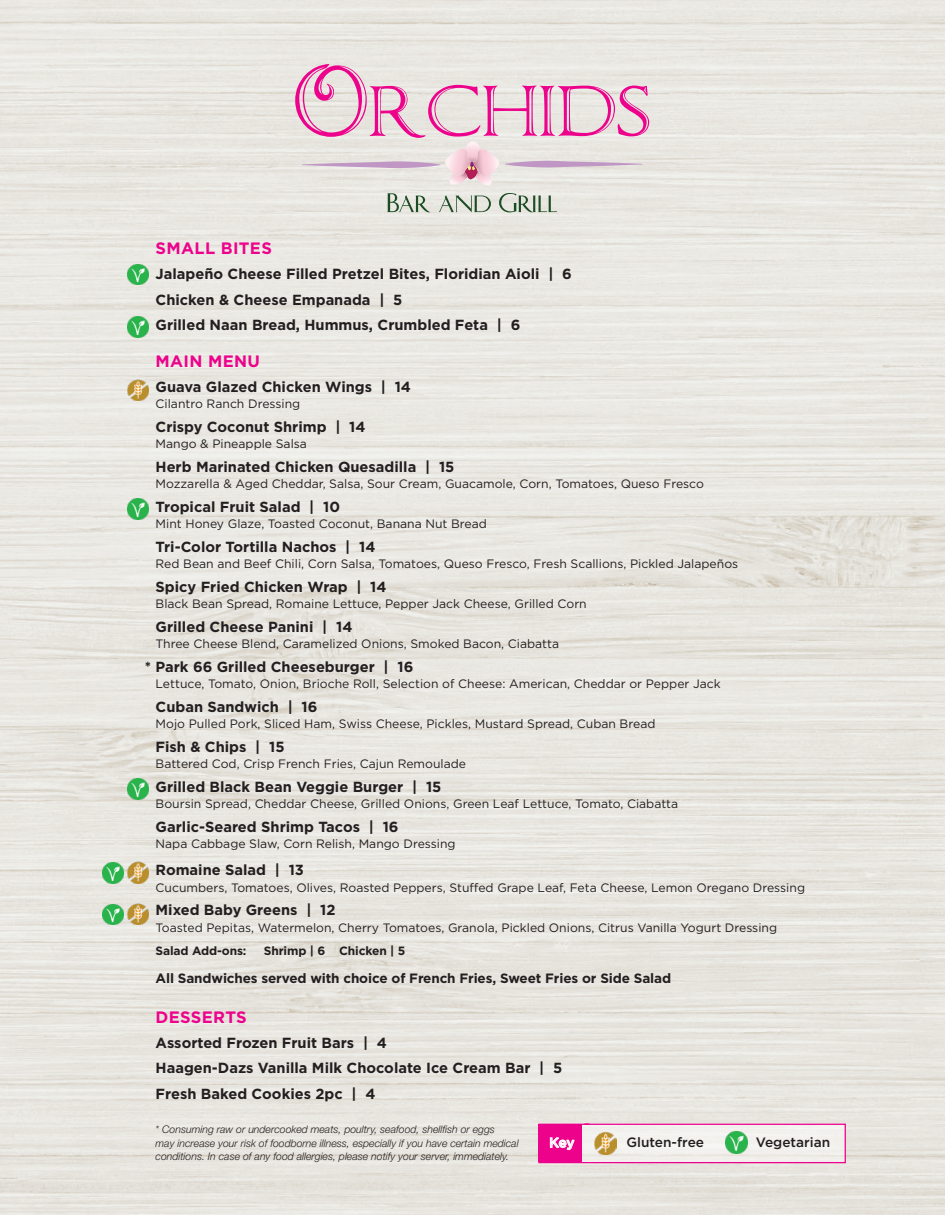
<style>
.page{position:relative;width:945px;height:1215px;background:#fff}
.page>*{position:absolute;margin:0;border:0;box-sizing:border-box;transform-origin:0 0}
.t1{font:700 16.5px "Gotham";letter-spacing:.02em;color:#ed028c}
.t2{font:700 14.7px "Gotham";color:#231f20}
.t3{font:700 13.5px "Gotham";letter-spacing:-.01em;color:#231f20}
.t4{font:500 13.5px "Gotham";color:#231f20}
.t5{font:500 13.5px "Gotham";color:#fff}
.t6{font:12.15px "Gotham";color:#231f20}
.t7{font:700 12px "Gotham";letter-spacing:-.01em;color:#231f20}
.t8{font:italic 300 10.5px/13.5px "Helvetica Neue";color:#231f20}
</style>
<div class="page">
<img style="left:0;top:0;width:945px;height:1215px">
<svg style="left:387px;top:193px;width:43px;height:19px"></svg>
<svg style="left:439px;top:195px;width:52px;height:17px"></svg>
<svg style="left:499px;top:193px;width:58px;height:19px"></svg>
<svg style="left:295px;top:64px;width:354px;height:122px;background:#e8ccd7"></svg>
<img style="left:128px;top:378px;width:21px;height:23px">
<img style="left:103px;top:904px;width:20px;height:21px">
<img style="left:128px;top:902px;width:21px;height:23px">
<img style="left:103px;top:863px;width:20px;height:20px">
<img style="left:128px;top:861px;width:21px;height:22px">
<img style="left:128px;top:498px;width:21px;height:21px">
<img style="left:128px;top:316px;width:21px;height:21px">
<img style="left:128px;top:264px;width:21px;height:21px">
<svg style="left:538px;top:1123px;width:309px;height:41px"></svg>
<img style="left:594px;top:1131px;width:22px;height:24px">
<img style="left:725px;top:1132px;width:22px;height:22px">
<img style="left:128px;top:779px;width:21px;height:21px">
<p class="t1" style="left:156px;top:239px;width:118px">SMALL BITES</p>
<p class="t2" style="left:156px;top:265px;width:418px">Jalapeño Cheese Filled Pretzel Bites, Floridian Aioli | 6</p>
<p class="t2" style="left:156px;top:291px;width:248px">Chicken &amp; Cheese Empanada | 5</p>
<p class="t2" style="left:156px;top:316px;width:366px">Grilled Naan Bread, Hummus, Crumbled Feta | 6</p>
<p class="t1" style="left:156px;top:351px;width:106px">MAIN MENU</p>
<p class="t2" style="left:156px;top:378px;width:257px">Guava Glazed Chicken Wings | 14</p>
<p class="t6" style="left:156px;top:396px;width:146px">Cilantro Ranch Dressing</p>
<p class="t2" style="left:156px;top:418px;width:211px">Crispy Coconut Shrimp | 14</p>
<p class="t6" style="left:156px;top:436px;width:153px">Mango &amp; Pineapple Salsa</p>
<p class="t2" style="left:156px;top:458px;width:300px">Herb Marinated Chicken Quesadilla | 15</p>
<p class="t6" style="left:156px;top:476px;width:550px">Mozzarella &amp; Aged Cheddar, Salsa, Sour Cream, Guacamole, Corn, Tomatoes, Queso Fresco</p>
<p class="t2" style="left:156px;top:498px;width:186px">Tropical Fruit Salad | 10</p>
<p class="t6" style="left:156px;top:516px;width:333px">Mint Honey Glaze, Toasted Coconut, Banana Nut Bread</p>
<p class="t2" style="left:156px;top:538px;width:221px">Tri-Color Tortilla Nachos | 14</p>
<p class="t6" style="left:156px;top:556px;width:584px">Red Bean and Beef Chili, Corn Salsa, Tomatoes, Queso Fresco, Fresh Scallions, Pickled Jalapeños</p>
<p class="t2" style="left:156px;top:578px;width:232px">Spicy Fried Chicken Wrap | 14</p>
<p class="t6" style="left:156px;top:596px;width:433px">Black Bean Spread, Romaine Lettuce, Pepper Jack Cheese, Grilled Corn</p>
<p class="t2" style="left:156px;top:618px;width:198px">Grilled Cheese Panini | 14</p>
<p class="t6" style="left:156px;top:636px;width:405px">Three Cheese Blend, Caramelized Onions, Smoked Bacon, Ciabatta</p>
<p class="t2" style="left:145px;top:658px;width:270px">* Park 66 Grilled Cheeseburger | 16</p>
<p class="t6" style="left:156px;top:676px;width:567px">Lettuce, Tomato, Onion, Brioche Roll, Selection of Cheese: American, Cheddar or Pepper Jack</p>
<p class="t2" style="left:156px;top:698px;width:163px">Cuban Sandwich | 16</p>
<p class="t6" style="left:156px;top:716px;width:501px">Mojo Pulled Pork, Sliced Ham, Swiss Cheese, Pickles, Mustard Spread, Cuban Bread</p>
<p class="t2" style="left:156px;top:738px;width:131px">Fish &amp; Chips | 15</p>
<p class="t6" style="left:156px;top:756px;width:312px">Battered Cod, Crisp French Fries, Cajun Remoulade</p>
<p class="t2" style="left:156px;top:778px;width:287px">Grilled Black Bean Veggie Burger | 15</p>
<p class="t6" style="left:156px;top:796px;width:524px">Boursin Spread, Cheddar Cheese, Grilled Onions, Green Leaf Lettuce, Tomato, Ciabatta</p>
<p class="t2" style="left:156px;top:818px;width:245px">Garlic-Seared Shrimp Tacos | 16</p>
<p class="t6" style="left:156px;top:836px;width:302px">Napa Cabbage Slaw, Corn Relish, Mango Dressing</p>
<p class="t2" style="left:156px;top:862px;width:150px">Romaine Salad | 13</p>
<p class="t6" style="left:156px;top:880px;width:651px">Cucumbers, Tomatoes, Olives, Roasted Peppers, Stuffed Grape Leaf, Feta Cheese, Lemon Oregano Dressing</p>
<p class="t2" style="left:156px;top:902px;width:181px">Mixed Baby Greens | 12</p>
<p class="t6" style="left:156px;top:920px;width:623px">Toasted Pepitas, Watermelon, Cherry Tomatoes, Granola, Pickled Onions, Citrus Vanilla Yogurt Dressing</p>
<p class="t7" style="left:156px;top:944px;width:92px">Salad Add-ons:</p>
<p class="t7" style="left:264px;top:944px;width:143px">Shrimp | 6 Chicken | 5</p>
<p class="t3" style="left:156px;top:970px;width:517px">All Sandwiches served with choice of French Fries, Sweet Fries or Side Salad</p>
<p class="t1" style="left:156px;top:1008px;width:93px">DESSERTS</p>
<p class="t2" style="left:156px;top:1034px;width:233px">Assorted Frozen Fruit Bars | 4</p>
<p class="t2" style="left:156px;top:1060px;width:408px">Haagen-Dazs Vanilla Milk Chocolate Ice Cream Bar | 5</p>
<p class="t2" style="left:156px;top:1085px;width:221px">Fresh Baked Cookies 2pc | 4</p>
<p class="t8" style="left:156px;top:1122px;width:365px">* Consuming raw or undercooked meats, poultry, seafood, shellfish or eggs<br>may increase your risk of foodborne illness, especially if you have certain medical conditions. In case of any food allergies, please notify your server, immediately.</p>
<p class="t5" style="left:549px;top:1134px;width:27px">Key</p>
<p class="t4" style="left:626px;top:1134px;width:79px">Gluten-free</p>
<p class="t4" style="left:756px;top:1134px;width:76px">Vegetarian</p>
</div>
